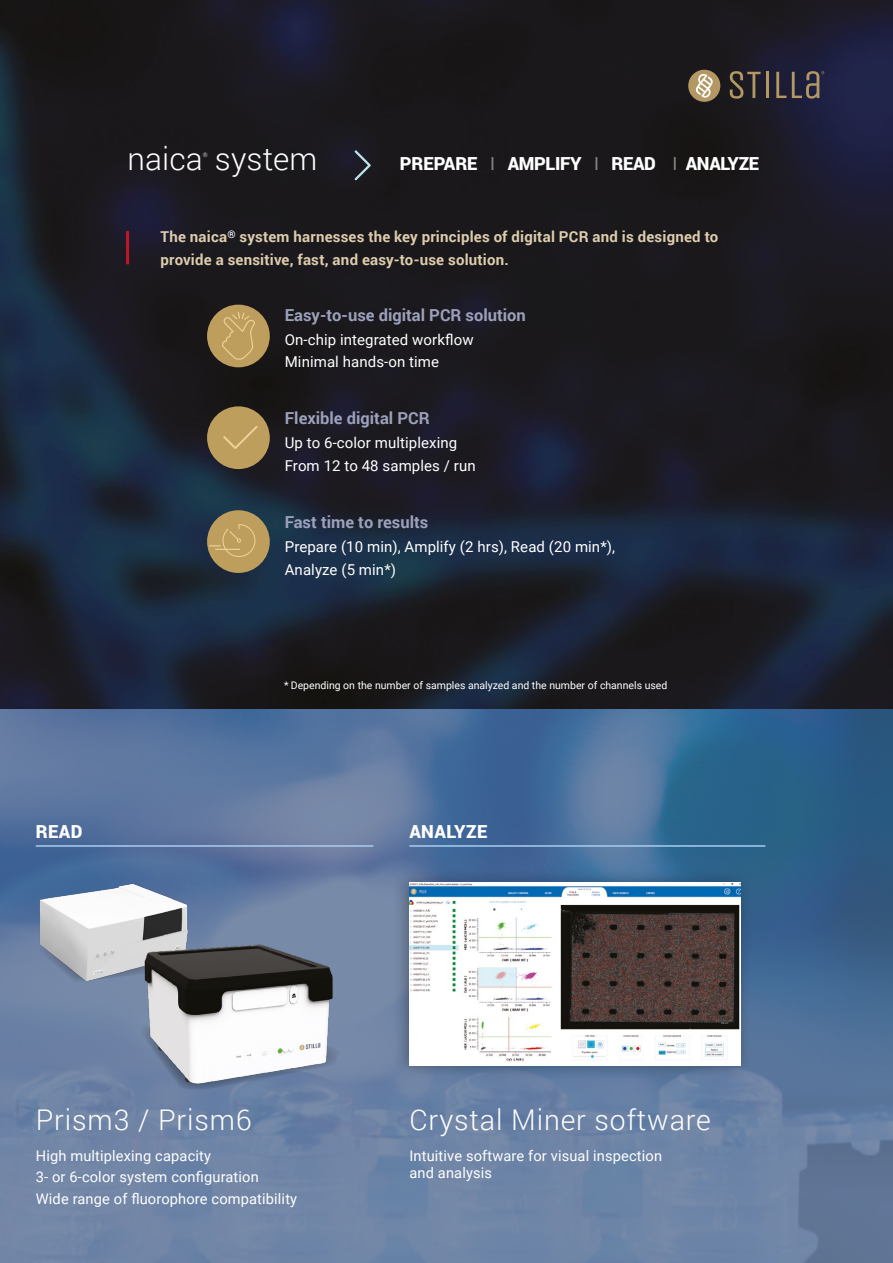
<style>
.page{position:relative;width:893px;height:1263px;background:#fff}
.page>*{position:absolute;margin:0;border:0;box-sizing:border-box;transform-origin:0 0}
.t1{font:300 31.5px "Roboto";letter-spacing:.005em;color:#fff}
.Subhead_1{font:300 28.5px "Roboto";letter-spacing:.03em;color:#fff}
.Subhead_3{font:900 18px "Roboto";letter-spacing:-.015em;color:#fff}
.Subhead_3-2{font:900 18px "Roboto";letter-spacing:.025em;color:#fff}
.Subhead_2{font:700 16.5px "Roboto";color:#9ca1bc}
.Text_White{font:15px/22.5px "Roboto";letter-spacing:.005em;color:#fff}
.Text_Intro{font:700 15px/22.5px "Roboto";letter-spacing:.015em;color:#decdad}
.Description_Text{font:14.7px/17.5px "Roboto";letter-spacing:.01em;color:#fff}
.Boilerplate{font:10.5px "Roboto";color:#fff}
.t2{font:300 6.15px "Roboto";color:#fff}
.s1{font-weight:400;color:#878787}
</style>
<div class="page">
<img style="left:0;top:0;width:893px;height:710px">
<svg style="left:0;top:710px;width:893px;height:553px;background:#5c789e"></svg>
<svg style="left:140px;top:1024px;width:203px;height:66px"></svg>
<hr style="left:126px;top:231px;width:3px;height:33px;background:#c01727">
<svg style="left:354px;top:150px;width:17px;height:30px"></svg>
<div style="left:207px;top:305px;width:63px;height:62px;background:#bd9e5d;border-radius:50%"></div>
<svg style="left:222px;top:312px;width:33px;height:48px"></svg>
<div style="left:207px;top:406px;width:63px;height:63px;background:#bd9e5d;border-radius:50%"></div>
<svg style="left:223px;top:426px;width:35px;height:23px"></svg>
<div style="left:207px;top:510px;width:63px;height:63px;background:#bd9e5d;border-radius:50%"></div>
<svg style="left:209px;top:524px;width:47px;height:35px"></svg>
<hr style="left:36px;top:845px;width:337px;height:2px;background:#a9cdee">
<hr style="left:409px;top:845px;width:356px;height:2px;background:#a9cdee">
<div style="left:393px;top:869px;width:359px;height:211px;background:#000;opacity:.31"></div>
<img style="left:409px;top:883px;width:331px;height:183px">
<hr style="left:766px;top:72px;width:3px;height:26px;background:#b39864">
<svg style="left:776px;top:72px;width:10px;height:26px"></svg>
<div style="left:688px;top:70px;width:32px;height:32px;background:#b39864;border-radius:50%"></div>
<svg style="left:695px;top:74px;width:18px;height:24px"></svg>
<svg style="left:730px;top:71px;width:31px;height:28px"></svg>
<svg style="left:792px;top:71px;width:32px;height:28px"></svg>
<img style="left:36px;top:882px;width:156px;height:106px">
<img style="left:140px;top:940px;width:193px;height:148px">
<p class="t1" style="left:128px;top:136px;width:191px">naica system</p>
<p class="t2" style="left:203px;top:151px;width:6px">®</p>
<p class="Subhead_3" style="left:400px;top:150px;width:361px">PREPARE <span class="s1">I</span> AMPLIFY <span class="s1">I</span> READ <span class="s1">I</span> ANALYZE</p>
<p class="Text_Intro" style="left:161px;top:225px;width:559px">The naica<sup>®</sup> system harnesses the key principles of digital PCR and is designed to provide a sensitive, fast, and easy-to-use solution.</p>
<p class="Subhead_2" style="left:285px;top:303px;width:243px">Easy-to-use digital PCR solution</p>
<p class="Text_White" style="left:285px;top:327px;width:190px">On-chip integrated workflow<br>Minimal hands-on time</p>
<p class="Subhead_2" style="left:285px;top:407px;width:146px">Flexible digital PCR</p>
<p class="Text_White" style="left:285px;top:431px;width:192px">Up to 6-color multiplexing<br>From 12 to 48 samples / run</p>
<p class="Subhead_2" style="left:285px;top:511px;width:145px">Fast time to results</p>
<p class="Text_White" style="left:285px;top:535px;width:332px">Prepare (10 min), Amplify (2 hrs), Read (20 min*),<br>Analyze (5 min*)</p>
<p class="Boilerplate" style="left:284px;top:677px;width:385px">* Depending on the number of samples analyzed and the number of channels used</p>
<p class="Subhead_3" style="left:36px;top:819px;width:48px">READ</p>
<p class="Subhead_3-2" style="left:409px;top:819px;width:79px">ANALYZE</p>
<p class="Subhead_1" style="left:36px;top:1100px;width:217px">Prism3 / Prism6</p>
<p class="Description_Text" style="left:36px;top:1146px;width:177px">High multiplexing capacity</p>
<p class="Description_Text" style="left:36px;top:1168px;width:224px">3- or 6-color system configuration</p>
<p class="Description_Text" style="left:36px;top:1189px;width:263px">Wide range of fluorophore compatibility</p>
<p class="Subhead_1" style="left:409px;top:1100px;width:303px">Crystal Miner software</p>
<p class="Description_Text" style="left:409px;top:1146px;width:254px">Intuitive software for visual inspection and analysis</p>
</div>
